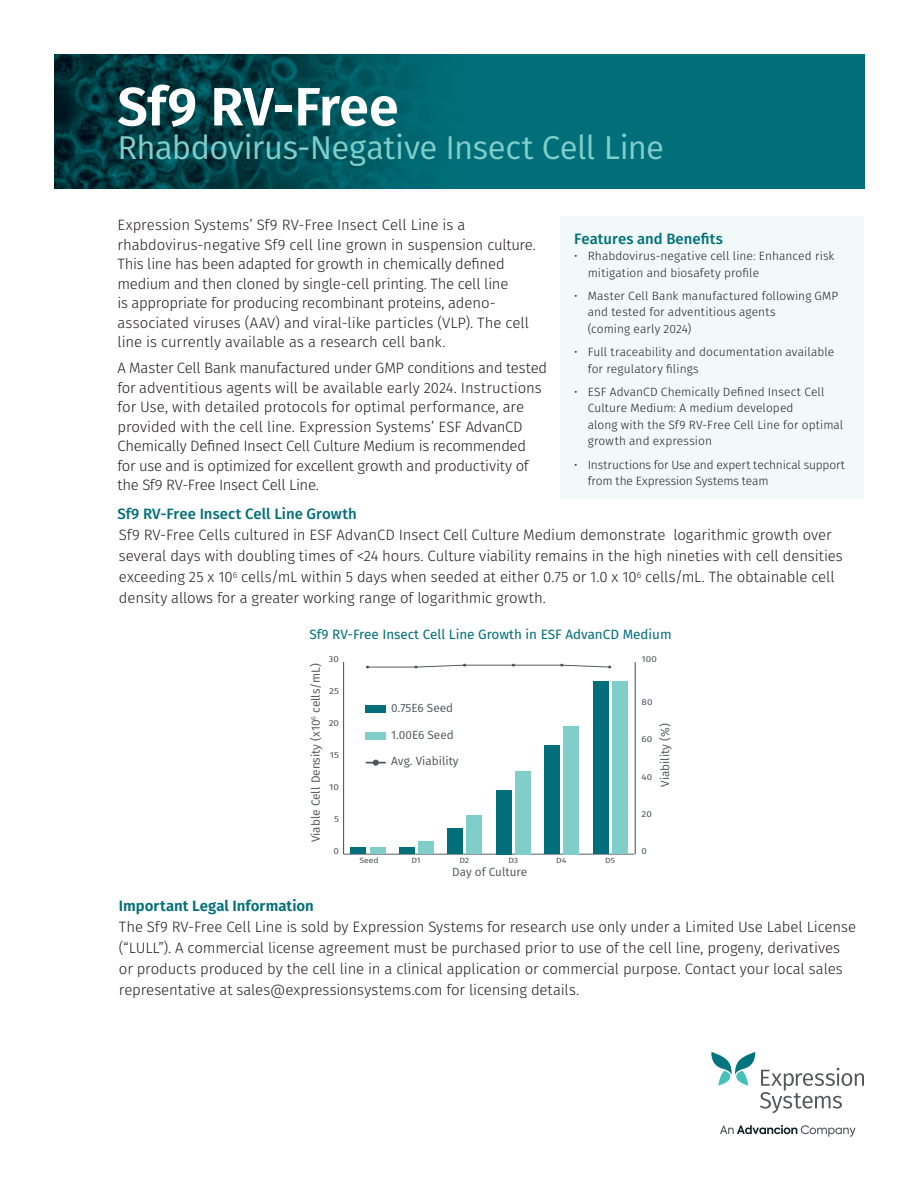
<style>
.page{position:relative;width:918px;height:1188px;background:#fff}
.page>*{position:absolute;margin:0;border:0;box-sizing:border-box;transform-origin:0 0}
.t1{font:600 54px "Fira Sans";letter-spacing:-.01em;color:#fff}
.t2{font:33px "Fira Sans";letter-spacing:-.015em;color:#80ceca}
.t3{font:300 15px/19.5px "Fira Sans";letter-spacing:-.01em;color:#231f20}
.t4{font:500 15px "Fira Sans";color:#006f7a}
.t5{font:600 15px "Fira Sans";color:#006f7a}
.t6{font:13.5px "Fira Sans";color:#006f7a}
.t7{font:300 12px/16.5px "Fira Sans";letter-spacing:.005em;color:#231f20}
.t8{font:11.85px "Fira Sans";color:#4d545a}
.t9{font:8.55px "Fira Sans";color:#4d545a;scale:1.14 1}
.t10{font:7.65px "Fira Sans";color:#4d545a;scale:1.14 1}
</style>
<div class="page">
<div style="left:54px;top:54px;width:810px;height:135px;background:#006f7a"></div>
<img style="left:54px;top:54px;width:377px;height:135px">
<svg style="left:711px;top:1052px;width:153px;height:61px"></svg>
<svg style="left:720px;top:1125px;width:136px;height:12px"></svg>
<hr style="left:344px;top:854px;width:290px;height:1px;background:#4d545a">
<hr style="left:343px;top:662px;width:1px;height:192px;background:#4d545a">
<hr style="left:635px;top:662px;width:1px;height:192px;background:#4d545a">
<div style="left:370px;top:848px;width:15px;height:6px;background:#80ceca"></div>
<div style="left:418px;top:841px;width:16px;height:13px;background:#80ceca"></div>
<div style="left:467px;top:816px;width:15px;height:38px;background:#80ceca"></div>
<div style="left:515px;top:771px;width:16px;height:83px;background:#80ceca"></div>
<div style="left:564px;top:726px;width:15px;height:128px;background:#80ceca"></div>
<div style="left:612px;top:681px;width:16px;height:173px;background:#80ceca"></div>
<div style="left:350px;top:848px;width:16px;height:6px;background:#006f7a"></div>
<div style="left:399px;top:848px;width:15px;height:6px;background:#006f7a"></div>
<div style="left:447px;top:829px;width:16px;height:25px;background:#006f7a"></div>
<div style="left:496px;top:790px;width:15px;height:64px;background:#006f7a"></div>
<div style="left:544px;top:745px;width:16px;height:109px;background:#006f7a"></div>
<div style="left:593px;top:681px;width:15px;height:173px;background:#006f7a"></div>
<svg style="left:366px;top:664px;width:245px;height:4px"></svg>
<div style="left:366px;top:705px;width:20px;height:8px;background:#006f7a"></div>
<div style="left:366px;top:732px;width:20px;height:8px;background:#80ceca"></div>
<svg style="left:366px;top:760px;width:20px;height:6px"></svg>
<div style="left:561px;top:216px;width:303px;height:283px;background:#f1f9f9"></div>
<h1 class="t1" style="left:117px;top:62px;width:283px">Sf9 RV-Free</h1>
<h2 class="t2" style="left:117px;top:123px;width:548px">Rhabdovirus-Negative Insect Cell Line</h2>
<p class="t3" style="left:117px;top:215px;width:420px">Expression Systems’ Sf9 RV-Free Insect Cell Line is a rhabdovirus-negative Sf9 cell line grown in suspension culture.<br>This line has been adapted for growth in chemically defined medium and then cloned by single-cell printing. The cell line<br>is appropriate for producing recombinant proteins, adeno&shy;associated viruses (AAV) and viral-like particles (VLP). The cell line is currently available as a research cell bank.</p>
<p class="t3" style="left:117px;top:358px;width:431px">A Master Cell Bank manufactured under GMP conditions and tested for adventitious agents will be available early 2024. Instructions for Use, with detailed protocols for optimal performance, are provided with the cell line. Expression Systems’ ESF AdvanCD Chemically Defined Insect Cell Culture Medium is recommended for use and is optimized for excellent growth and productivity of the Sf9 RV-Free Insect Cell Line.</p>
<p class="t4" style="left:117px;top:502px;width:241px">Sf9 RV-Free Insect Cell Line Growth</p>
<p class="t3" style="left:119px;top:525px;width:725px;line-height:21px">Sf9 RV-Free Cells cultured in ESF AdvanCD Insect Cell Culture Medium demonstrate logarithmic growth over several days with doubling times of &lt;24 hours. Culture viability remains in the high nineties with cell densities exceeding 25 x 10<sup>6</sup> cells/mL within 5 days when seeded at either 0.75 or 1.0 x 10<sup>6</sup> cells/mL. The obtainable cell density allows for a greater working range of logarithmic growth.</p>
<p class="t4" style="left:574px;top:226px;width:150px">Features and Benefits</p>
<p class="t7" style="left:588px;top:248px;width:248px;text-indent:-14px">• Rhabdovirus-negative cell line: Enhanced risk mitigation and biosafety profile</p>
<p class="t7" style="left:588px;top:287px;width:252px;text-indent:-14px">• Master Cell Bank manufactured following GMP and tested for adventitious agents<br>(coming early 2024)</p>
<p class="t7" style="left:588px;top:343px;width:248px;text-indent:-14px">• Full traceability and documentation available for regulatory filings</p>
<p class="t7" style="left:588px;top:383px;width:257px;text-indent:-14px">• ESF AdvanCD Chemically Defined Insect Cell Culture Medium: A medium developed<br>along with the Sf9 RV-Free Cell Line for optimal growth and expression</p>
<p class="t7" style="left:588px;top:456px;width:259px;text-indent:-14px">• Instructions for Use and expert technical support from the Expression Systems team</p>
<p class="t6" style="left:310px;top:625px;width:363px">Sf9 RV-Free Insect Cell Line Growth in ESF AdvanCD Medium</p>
<p class="t9" style="left:329px;top:652px;width:11px">30</p>
<p class="t8" style="left:307px;top:842px;width:181px;rotate:-90deg">Viable Cell Density (x10<sup>6</sup> cells/mL)</p>
<p class="t9" style="left:329px;top:684px;width:10px">25</p>
<p class="t9" style="left:329px;top:716px;width:11px">20</p>
<p class="t9" style="left:330px;top:748px;width:10px">15</p>
<p class="t9" style="left:329px;top:780px;width:10px">10</p>
<p class="t9" style="left:334px;top:812px;width:6px">5</p>
<p class="t9" style="left:334px;top:844px;width:6px">0</p>
<p class="t8" style="left:391px;top:699px;width:63px">0.75E6 Seed</p>
<p class="t8" style="left:391px;top:726px;width:64px">1.00E6 Seed</p>
<p class="t8" style="left:391px;top:752px;width:69px">Avg. Viability</p>
<p class="t10" style="left:359px;top:854px;width:19px">Seed</p>
<p class="t10" style="left:411px;top:854px;width:10px">D1</p>
<p class="t10" style="left:459px;top:854px;width:10px">D2</p>
<p class="t10" style="left:508px;top:854px;width:10px">D3</p>
<p class="t10" style="left:556px;top:854px;width:11px">D4</p>
<p class="t10" style="left:605px;top:854px;width:10px">D5</p>
<p class="t8" style="left:452px;top:863px;width:77px">Day of Culture</p>
<p class="t9" style="left:642px;top:652px;width:15px">100</p>
<p class="t9" style="left:642px;top:695px;width:11px">80</p>
<p class="t8" style="left:656px;top:787px;width:65px;rotate:-90deg">Viability (%)</p>
<p class="t9" style="left:642px;top:733px;width:11px">60</p>
<p class="t9" style="left:642px;top:770px;width:11px">40</p>
<p class="t9" style="left:642px;top:808px;width:11px">20</p>
<p class="t9" style="left:642px;top:844px;width:6px">0</p>
<p class="t5" style="left:119px;top:894px;width:197px">Important Legal Information</p>
<p class="t3" style="left:119px;top:916px;width:739px;line-height:21px">The Sf9 RV-Free Cell Line is sold by Expression Systems for research use only under a Limited Use Label License (“LULL”). A commercial license agreement must be purchased prior to use of the cell line, progeny, derivatives or products produced by the cell line in a clinical application or commercial purpose. Contact your local sales representative at sales@expressionsystems.com for licensing details.</p>
</div>
